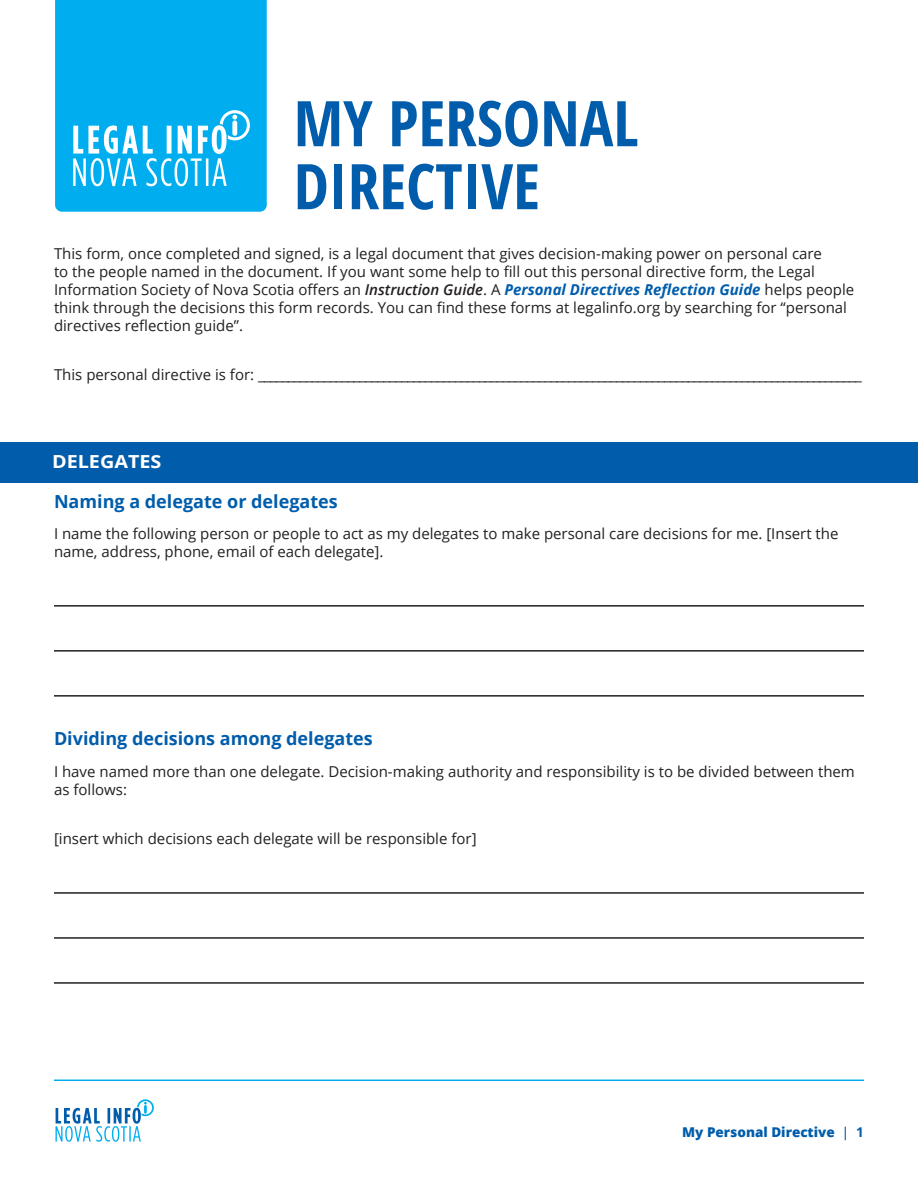
<style>
.page{position:relative;width:918px;height:1188px;background:#fff}
.page>*{position:absolute;margin:0;border:0;box-sizing:border-box;transform-origin:0 0}
.t1{font:700 condensed 63px/63px "Open Sans";color:#015dab}
.Header_2{font:700 18px "Open Sans";color:#015dab}
.Header_1__white{font:700 18px "Open Sans";color:#fff;scale:1.1 1}
.t2{font:15px/18px "Open Sans";color:#231f20}
.t3{font:800 13.5px "Open Sans";color:#015dab}
.s1{font-weight:600;font-style:italic}
.s2{font-weight:700;font-style:italic;color:#015dab}
.s3{font-weight:600}
.s4{font-weight:700}
</style>
<div class="page">
<svg style="left:56px;top:1099px;width:98px;height:43px"></svg>
<hr style="left:54px;top:1080px;width:810px;height:1px;background:#00aeef">
<hr style="left:54px;top:605px;width:810px;height:2px;background:#231f20">
<hr style="left:54px;top:650px;width:810px;height:2px;background:#231f20">
<hr style="left:54px;top:695px;width:810px;height:2px;background:#231f20">
<hr style="left:54px;top:892px;width:810px;height:2px;background:#231f20">
<hr style="left:54px;top:937px;width:810px;height:2px;background:#231f20">
<hr style="left:54px;top:982px;width:810px;height:2px;background:#231f20">
<div style="left:0;top:442px;width:918px;height:40px;background:#015dab"></div>
<div style="left:55px;top:0;width:212px;height:212px;background:#00aeef"></div>
<svg style="left:73px;top:110px;width:177px;height:76px"></svg>
<p class="t1" style="left:294px;top:90px;width:346px">MY PERSONAL<br>DIRECTIVE</p>
<p class="t2" style="left:54px;top:244px;width:802px">This form, once completed and signed, is a legal document that gives decision-making power on personal care<br>to the people named in the document. If you want some help to fill out this personal directive form, the Legal Information Society of Nova Scotia offers an <span class="s1">Instruction Guide</span>. A <span class="s2">Personal Directives Reflection Guide</span> helps people think through the decisions this form records. You can find these forms at legalinfo.org by searching for “personal directives reflection guide”.</p>
<p class="t2" style="left:54px;top:365px;width:809px">This personal directive is for: _____________________________________________________________________________________________________</p>
<p class="Header_1__white" style="left:52px;top:449px;width:101px">DELEGATES</p>
<p class="Header_2" style="left:54px;top:488px;width:285px">Naming a delegate or delegates</p>
<p class="t2" style="left:54px;top:524px;width:786px">I name the following person or people to act as my delegates to make personal care decisions for me. [Insert the name, address, phone, email of each delegate].</p>
<p class="Header_2" style="left:54px;top:726px;width:320px">Dividing decisions among delegates</p>
<p class="t2" style="left:54px;top:762px;width:802px">I have named more than one delegate. Decision-making authority and responsibility is to be divided between them as follows:</p>
<p class="t2" style="left:54px;top:829px;width:424px">[insert which decisions each delegate will be responsible for]</p>
<p class="t3" style="left:682px;top:1122px;width:183px">My Personal Directive <span class="s3">|</span> <span class="s4">1</span></p>
</div>
